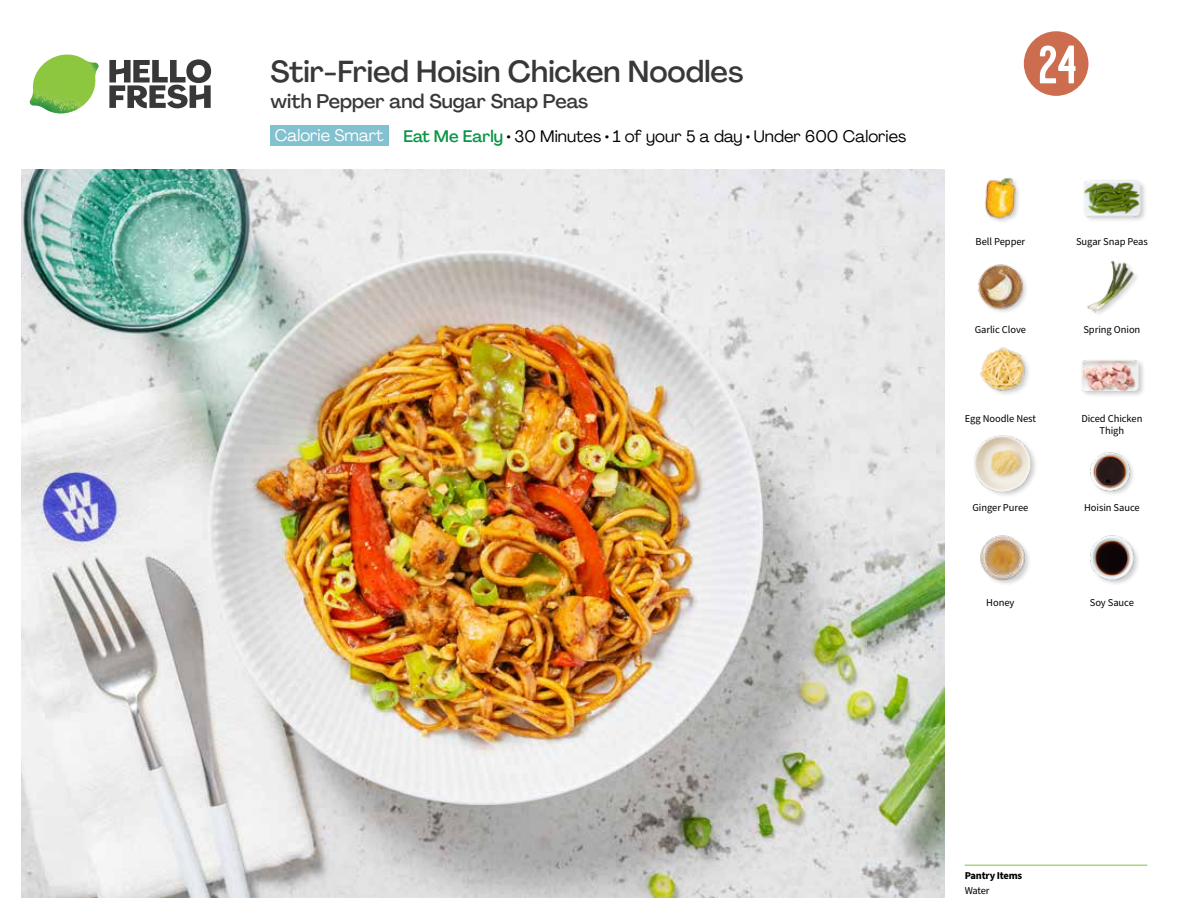
<style>
.page{position:relative;width:1188px;height:918px;background:#fff}
.page>*{position:absolute;margin:0;border:0;box-sizing:border-box;transform-origin:0 0}
.t1{font:54px "Kapra";color:#fff}
.t2{font:500 30px "Agrandir";letter-spacing:-.005em;color:#383839}
.t3{font:500 19.5px "Agrandir";color:#383839}
.t4{font:16.5px "Agrandir";color:#000}
.t5{font:16.5px "Agrandir";color:#fff}
.t6{font:10.5px/12px "Source Sans Pro";letter-spacing:-.005em;color:#000;text-align:center}
.t7{font:700 10.5px "Source Sans Pro";letter-spacing:-.02em;color:#000}
.s1{font-weight:500;color:#0b9446}
</style>
<div class="page">
<svg style="left:109px;top:59px;width:102px;height:49px"></svg>
<img style="left:30px;top:55px;width:69px;height:59px">
<img style="left:21px;top:170px;width:924px;height:728px">
<div style="left:271px;top:126px;width:118px;height:20px;background:#82c1cf"></div>
<hr style="left:965px;top:865px;width:182px;height:1px;background:#82c341">
<img style="left:1090px;top:452px;width:43px;height:42px">
<img style="left:1090px;top:535px;width:48px;height:49px">
<img style="left:980px;top:535px;width:49px;height:49px">
<div style="left:1080px;top:359px;width:66px;height:40px;background:#000;opacity:.2"></div>
<img style="left:1081px;top:359px;width:58px;height:40px">
<div style="left:973px;top:434px;width:65px;height:65px;background:#000;opacity:.2"></div>
<img style="left:974px;top:435px;width:57px;height:57px">
<img style="left:980px;top:347px;width:49px;height:47px">
<img style="left:985px;top:178px;width:34px;height:44px">
<img style="left:978px;top:264px;width:48px;height:48px">
<img style="left:1087px;top:260px;width:50px;height:54px">
<div style="left:1082px;top:179px;width:66px;height:44px;background:#000;opacity:.2"></div>
<img style="left:1083px;top:179px;width:58px;height:44px">
<svg style="left:1023px;top:31px;width:66px;height:65px"></svg>
<h2 class="t2" style="left:271px;top:53px;width:474px">Stir-Fried Hoisin Chicken Noodles</h2>
<h3 class="t3" style="left:271px;top:89px;width:319px">with Pepper and Sugar Snap Peas</h3>
<h3 class="t5" style="left:275px;top:125px;width:110px">Calorie Smart</h3>
<h3 class="t4" style="left:404px;top:126px;width:504px"><span class="s1">Eat Me Early</span> • 30 Minutes • 1 of your 5 a day • Under 600 Calories</h3>
<h1 class="t1" style="left:1038px;top:34px;width:40px">24</h1>
<p class="t6" style="left:976px;top:235px;width:51px">Bell Pepper</p>
<p class="t6" style="left:1076px;top:235px;width:73px">Sugar Snap Peas</p>
<p class="t6" style="left:975px;top:324px;width:53px">Garlic Clove</p>
<p class="t6" style="left:1083px;top:324px;width:58px">Spring Onion</p>
<p class="t6" style="left:965px;top:413px;width:73px">Egg Noodle Nest</p>
<p class="t6" style="left:1081px;top:413px;width:63px">Diced Chicken<br>Thigh</p>
<p class="t6" style="left:972px;top:502px;width:57px">Ginger Puree</p>
<p class="t6" style="left:1084px;top:502px;width:57px">Hoisin Sauce</p>
<p class="t6" style="left:986px;top:597px;width:30px">Honey</p>
<p class="t6" style="left:1090px;top:597px;width:46px">Soy Sauce</p>
<p class="t7" style="left:965px;top:868px;width:59px">Pantry Items</p>
<p class="t6" style="left:965px;top:884px;width:26px">Water</p>
</div>
